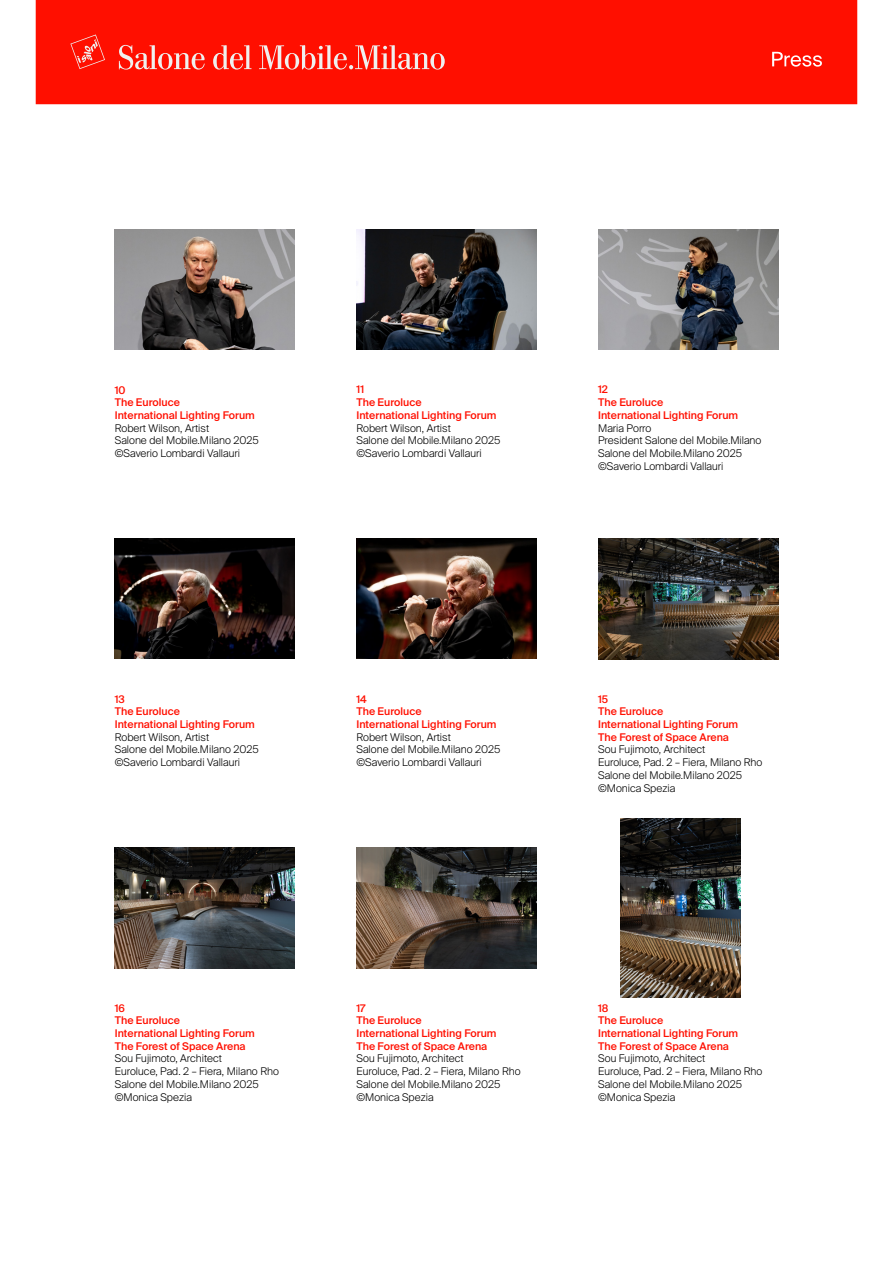
<style>
.page{position:relative;width:893px;height:1263px;background:#fff}
.page>*{position:absolute;margin:0;border:0;box-sizing:border-box;transform-origin:0 0}
.t1{font:300 10.65px/12.8px "Suisse Intl";color:#000}
.t2{font:500 10.65px/12.8px "Suisse Intl";color:#ff0f00}
.t3{font:500 10.5px "Suisse Intl";color:#ff0f00}
.s1{font-weight:500;color:#ff0f00}
</style>
<div class="page">
<div style="left:36px;top:0;width:821px;height:104px;background:#ff0f00"></div>
<svg style="left:119px;top:45px;width:86px;height:25px"></svg>
<svg style="left:213px;top:45px;width:39px;height:25px"></svg>
<svg style="left:259px;top:45px;width:186px;height:25px"></svg>
<svg style="left:70px;top:34px;width:35px;height:35px"></svg>
<svg style="left:772px;top:52px;width:50px;height:15px"></svg>
<img style="left:115px;top:539px;width:180px;height:120px">
<img style="left:356px;top:539px;width:180px;height:120px">
<img style="left:115px;top:230px;width:180px;height:120px">
<img style="left:356px;top:230px;width:180px;height:120px">
<img style="left:598px;top:230px;width:180px;height:120px">
<img style="left:598px;top:539px;width:180px;height:120px">
<img style="left:115px;top:848px;width:180px;height:120px">
<img style="left:356px;top:848px;width:180px;height:120px">
<img style="left:621px;top:818px;width:120px;height:180px">
<p class="t2" style="left:115px;top:383px;width:12px">10</p>
<p class="t1" style="left:115px;top:396px;width:146px"><span class="s1">The Euroluce<br>International Lighting Forum<br></span>Robert Wilson, Artist<br>Salone del Mobile.Milano 2025 ©Saverio Lombardi Vallauri</p>
<p class="t3" style="left:356px;top:384px;width:9px">11</p>
<p class="t1" style="left:356px;top:396px;width:146px"><span class="s1">The Euroluce<br>International Lighting Forum<br></span>Robert Wilson, Artist<br>Salone del Mobile.Milano 2025 ©Saverio Lombardi Vallauri</p>
<p class="t3" style="left:598px;top:384px;width:11px">12</p>
<p class="t1" style="left:598px;top:396px;width:165px"><span class="s1">The Euroluce<br>International Lighting Forum<br></span>Maria Porro<br>President Salone del Mobile.Milano<br>Salone del Mobile.Milano 2025 ©Saverio Lombardi Vallauri</p>
<p class="t3" style="left:115px;top:693px;width:12px">13</p>
<p class="t1" style="left:115px;top:705px;width:146px"><span class="s1">The Euroluce<br>International Lighting Forum<br></span>Robert Wilson, Artist<br>Salone del Mobile.Milano 2025 ©Saverio Lombardi Vallauri</p>
<p class="t3" style="left:356px;top:693px;width:12px">14</p>
<p class="t1" style="left:356px;top:705px;width:146px"><span class="s1">The Euroluce<br>International Lighting Forum<br></span>Robert Wilson, Artist<br>Salone del Mobile.Milano 2025 ©Saverio Lombardi Vallauri</p>
<p class="t3" style="left:598px;top:693px;width:12px">15</p>
<p class="t2" style="left:598px;top:705px;width:142px">The Euroluce<br>International Lighting Forum<br>The Forest of Space Arena</p>
<p class="t1" style="left:598px;top:743px;width:109px">Sou Fujimoto, Architect</p>
<p class="t1" style="left:598px;top:756px;width:166px">Euroluce, Pad. 2 – Fiera, Milano Rho</p>
<p class="t1" style="left:598px;top:769px;width:146px">Salone del Mobile.Milano 2025</p>
<p class="t1" style="left:598px;top:782px;width:79px">©Monica Spezia</p>
<p class="t3" style="left:115px;top:1002px;width:12px">16</p>
<p class="t2" style="left:115px;top:1014px;width:142px">The Euroluce<br>International Lighting Forum<br>The Forest of Space Arena</p>
<p class="t1" style="left:115px;top:1052px;width:109px">Sou Fujimoto, Architect</p>
<p class="t1" style="left:115px;top:1065px;width:166px">Euroluce, Pad. 2 – Fiera, Milano Rho</p>
<p class="t1" style="left:115px;top:1078px;width:146px">Salone del Mobile.Milano 2025</p>
<p class="t1" style="left:115px;top:1090px;width:79px">©Monica Spezia</p>
<p class="t3" style="left:356px;top:1002px;width:10px">17</p>
<p class="t2" style="left:356px;top:1014px;width:142px">The Euroluce<br>International Lighting Forum<br>The Forest of Space Arena</p>
<p class="t1" style="left:356px;top:1052px;width:109px">Sou Fujimoto, Architect</p>
<p class="t1" style="left:356px;top:1065px;width:166px">Euroluce, Pad. 2 – Fiera, Milano Rho</p>
<p class="t1" style="left:356px;top:1078px;width:146px">Salone del Mobile.Milano 2025</p>
<p class="t1" style="left:356px;top:1090px;width:79px">©Monica Spezia</p>
<p class="t3" style="left:598px;top:1002px;width:12px">18</p>
<p class="t2" style="left:598px;top:1014px;width:142px">The Euroluce<br>International Lighting Forum<br>The Forest of Space Arena</p>
<p class="t1" style="left:598px;top:1052px;width:109px">Sou Fujimoto, Architect</p>
<p class="t1" style="left:598px;top:1065px;width:166px">Euroluce, Pad. 2 – Fiera, Milano Rho</p>
<p class="t1" style="left:598px;top:1078px;width:146px">Salone del Mobile.Milano 2025</p>
<p class="t1" style="left:598px;top:1090px;width:79px">©Monica Spezia</p>
</div>
